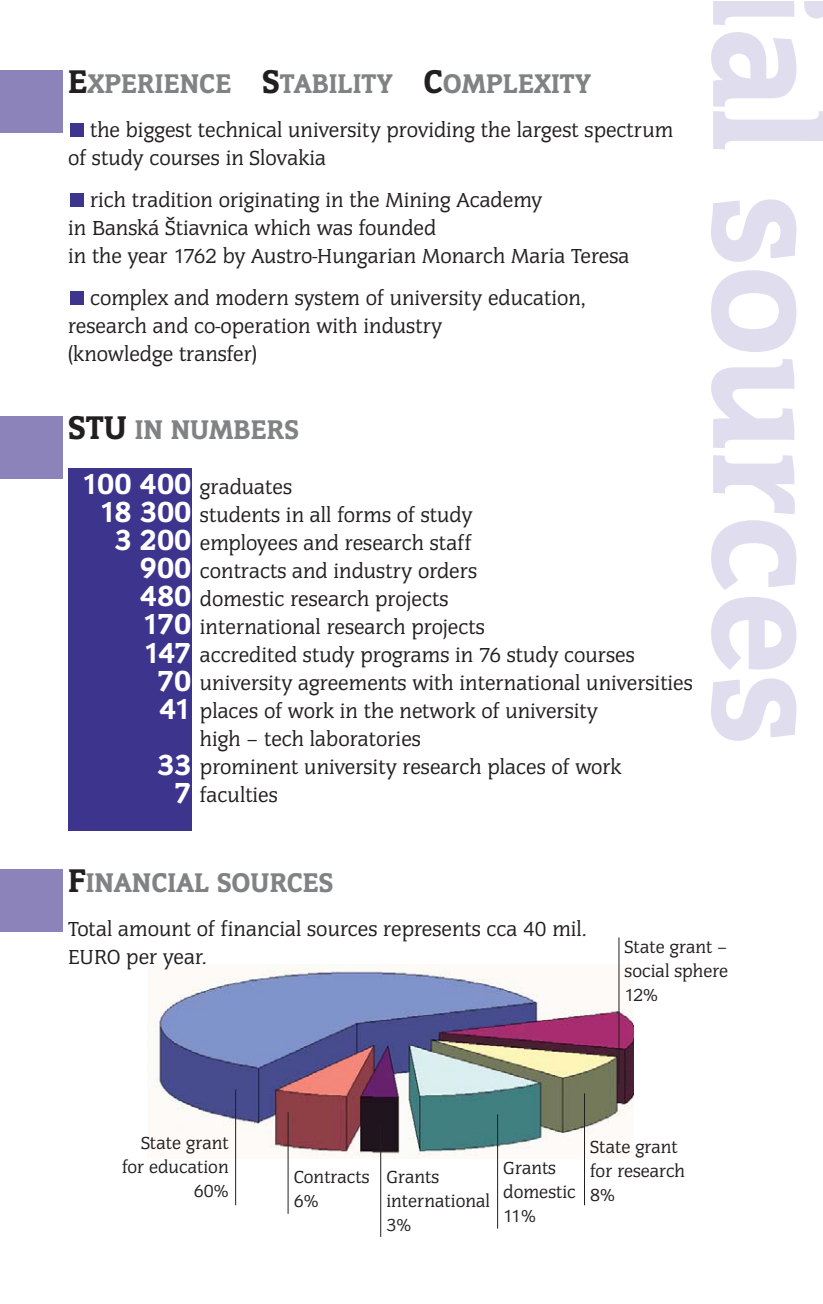
<style>
.page{position:relative;width:823px;height:1304px;background:#fff}
.page>*{position:absolute;margin:0;border:0;box-sizing:border-box;transform-origin:0 0}
.t1{font:900 160px "Congress TCE";color:#e0deee}
.t2{font:900 30px/28px "Congress TCE";color:#fff;text-align:right}
.t3{font:900 28px "Congress TCE";color:#808284}
.t4{font:21px/28px "Congress TCE";color:#231f20}
.t5{font:18px/24px "Congress TCE";color:#231f20}
.s1{font-size:34px;color:#231f20}
</style>
<div class="page">
<div style="left:0;top:70px;width:62px;height:62px;background:#8b83ba"></div>
<div style="left:0;top:417px;width:62px;height:62px;background:#8b83ba"></div>
<div style="left:0;top:870px;width:62px;height:62px;background:#8b83ba"></div>
<div style="left:68px;top:468px;width:123px;height:363px;background:#3d348e"></div>
<div style="left:70px;top:292px;width:13px;height:13px;background:#3d348e"></div>
<div style="left:70px;top:194px;width:13px;height:13px;background:#3d348e"></div>
<div style="left:70px;top:124px;width:13px;height:13px;background:#3d348e"></div>
<img style="left:148px;top:965px;width:485px;height:193px">
<hr style="left:235px;top:1089px;width:1px;height:116px;background:#231f20">
<hr style="left:287px;top:1112px;width:1px;height:102px;background:#231f20">
<hr style="left:380px;top:1126px;width:1px;height:111px;background:#231f20">
<hr style="left:497px;top:1114px;width:1px;height:115px;background:#231f20">
<hr style="left:583px;top:1093px;width:1px;height:112px;background:#231f20">
<hr style="left:618px;top:937px;width:1px;height:147px;background:#231f20">
<p class="t3" style="left:68px;top:70px;width:524px"><span class="s1">E</span>XPERIENCE <span class="s1">S</span>TABILITY <span class="s1">C</span>OMPLEXITY</p>
<p class="t4" style="left:68px;top:116px;width:606px;text-indent:22px">the biggest technical university providing the largest spectrum of study courses in Slovakia</p>
<p class="t4" style="left:68px;top:186px;width:562px;text-indent:22px">rich tradition originating in the Mining Academy<br>in Banská Štiavnica which was founded<br>in the year 1762 by Austro-Hungarian Monarch Maria Teresa</p>
<p class="t4" style="left:68px;top:284px;width:519px;text-indent:22px">complex and modern system of university education, research and co-operation with industry<br>(knowledge transfer)</p>
<p class="t3" style="left:68px;top:416px;width:232px"><span class="s1">STU</span> IN NUMBERS</p>
<p class="t2" style="left:81px;top:472px;width:111px">100 400<br>18 300<br>3 200<br>900<br>480<br>170<br>147<br>70<br>41</p>
<p class="t2" style="left:157px;top:752px;width:36px;text-align:center">33<br>7</p>
<p class="t4" style="left:200px;top:473px;width:494px">graduates<br>students in all forms of study<br>employees and research staff<br>contracts and industry orders<br>domestic research projects<br>international research projects<br>accredited study programs in 76 study courses university agreements with international universities places of work in the network of university<br>high – tech laboratories<br>prominent university research places of work faculties</p>
<p class="t1" style="left:842px;top:-17px;width:763px;rotate:90deg">ial sources</p>
<p class="t3" style="left:68px;top:870px;width:267px"><span class="s1">F</span>INANCIAL SOURCES</p>
<p class="t4" style="left:68px;top:916px;width:520px">Total amount of financial sources represents cca 40 mil.<br>EURO per year.</p>
<p class="t5" style="left:624px;top:936px;width:105px;text-align:justify">State grant – social sphere 12%</p>
<p class="t5" style="left:122px;top:1131px;width:108px;text-align:right">State grant for education<br>60%</p>
<p class="t5" style="left:293px;top:1165px;width:77px">Contracts<br>6%</p>
<p class="t5" style="left:386px;top:1165px;width:105px">Grants international<br>3%</p>
<p class="t5" style="left:503px;top:1157px;width:74px">Grants domestic<br>11%</p>
<p class="t5" style="left:590px;top:1135px;width:96px">State grant for research<br>8%</p>
</div>
